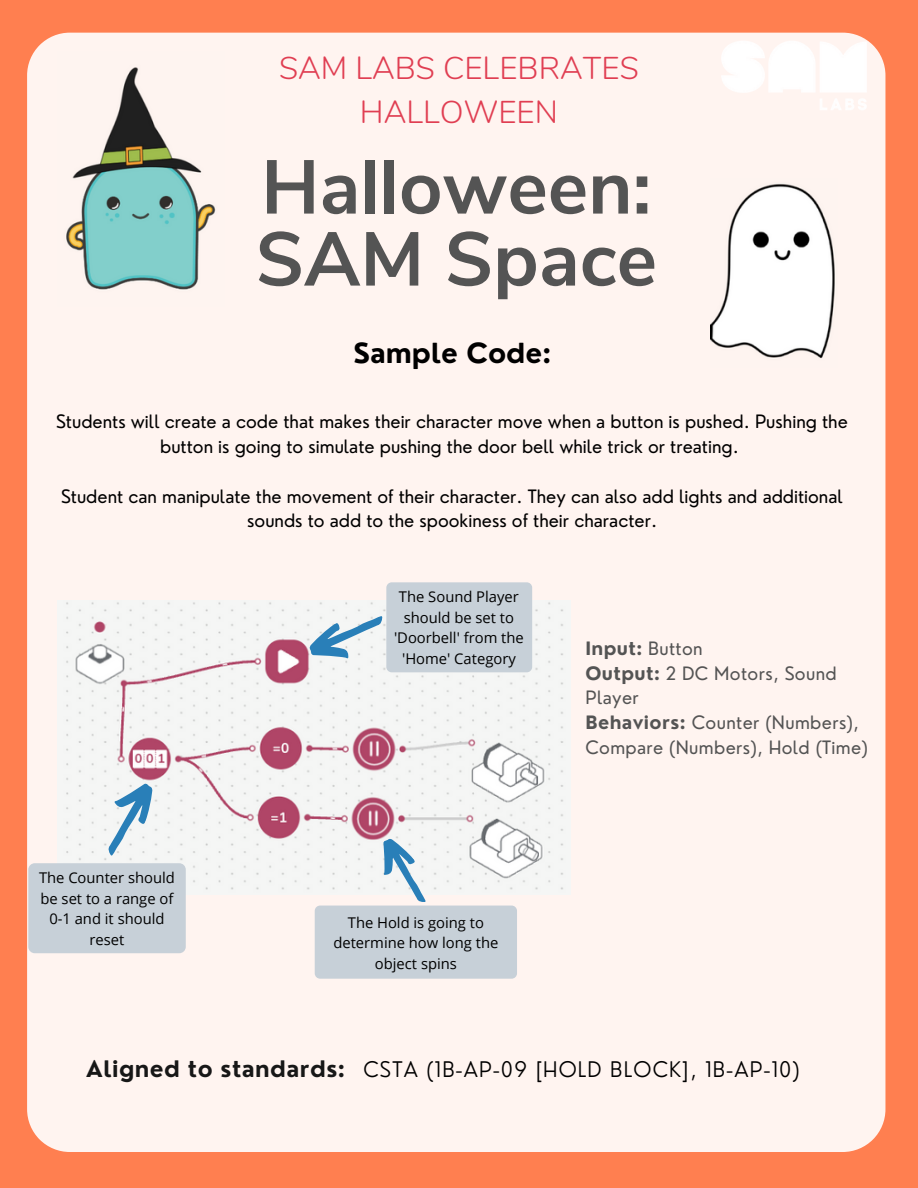
<style>
.page{position:relative;width:918px;height:1188px;background:#ff7f50}
.page>*{position:absolute;margin:0;border:0;box-sizing:border-box;transform-origin:0 0}
.t1{font:700 75.9px/72px "Nunito Sans";color:#545454}
.t2{font:300 31.5px/43.8px "Nunito";color:#e03e52;text-align:center}
.t3{font:700 27px "Nourd";color:#000}
.t4{font:300 21px "Nourd";letter-spacing:.06em;color:#000}
.t5{font:18px/24.8px "Nourd";color:#000;text-align:center}
.t6{font:18px/24.8px "Nourd";letter-spacing:.02em;color:#545454}
.t7{font:14.7px/20.4px "Open Sans";color:#000;text-align:center}
.s1{font-weight:700}
.s2{font-weight:700;font-size:22.2px;color:#171717}
</style>
<div class="page">
<div style="left:27px;top:33px;width:858px;height:1119px;background:#fff4f0"></div>
<img style="left:57px;top:51px;width:168px;height:255px">
<img style="left:57px;top:601px;width:513px;height:293px">
<div style="left:28px;top:863px;width:158px;height:90px;background:#c7d0d8;border-radius:6px"></div>
<svg style="left:92px;top:774px;width:69px;height:89px;background:#d0dde7"></svg>
<div style="left:315px;top:906px;width:202px;height:73px;background:#c7d0d8;border-radius:5px"></div>
<svg style="left:368px;top:833px;width:70px;height:73px;background:#d2dde6"></svg>
<div style="left:386px;top:582px;width:146px;height:90px;background:#c7d0d8;border-radius:5px"></div>
<svg style="left:304px;top:602px;width:88px;height:71px;background:#cedce5"></svg>
<img style="left:719px;top:39px;width:150px;height:74px">
<img style="left:711px;top:179px;width:127px;height:189px">
<h2 class="t2" style="left:279px;top:47px;width:361px">SAM LABS CELEBRATES<br>HALLOWEEN</h2>
<h1 class="t1" style="left:256px;top:153px;width:403px">Halloween:<br>SAM Space</h1>
<h3 class="t3" style="left:354px;top:336px;width:199px">Sample Code:</h3>
<p class="t5" style="left:56px;top:409px;width:793px">Students will create a code that makes their character move when a button is pushed. Pushing the button is going to simulate pushing the door bell while trick or treating.</p>
<p class="t5" style="left:61px;top:483px;width:783px">Student can manipulate the movement of their character. They can also add lights and additional sounds to add to the spookiness of their character.</p>
<p class="t7" style="left:39px;top:867px;width:137px">The Counter should be set to a range of<br>0-1 and it should reset</p>
<p class="t7" style="left:394px;top:586px;width:131px">The Sound Player should be set to 'Doorbell' from the 'Home' Category</p>
<p class="t6" style="left:585px;top:636px;width:284px"><span class="s1">Input:</span> Button<br><span class="s1">Output:</span> 2 DC Motors, Sound<br>Player<br><span class="s1">Behaviors:</span> Counter (Numbers),<br>Compare (Numbers), Hold (Time)</p>
<p class="t7" style="left:333px;top:912px;width:166px">The Hold is going to determine how long the object spins</p>
<p class="t4" style="left:86px;top:1056px;width:715px"><span class="s2">Aligned to standards:</span> CSTA (1B-AP-09 [HOLD BLOCK], 1B-AP-10)</p>
</div>
